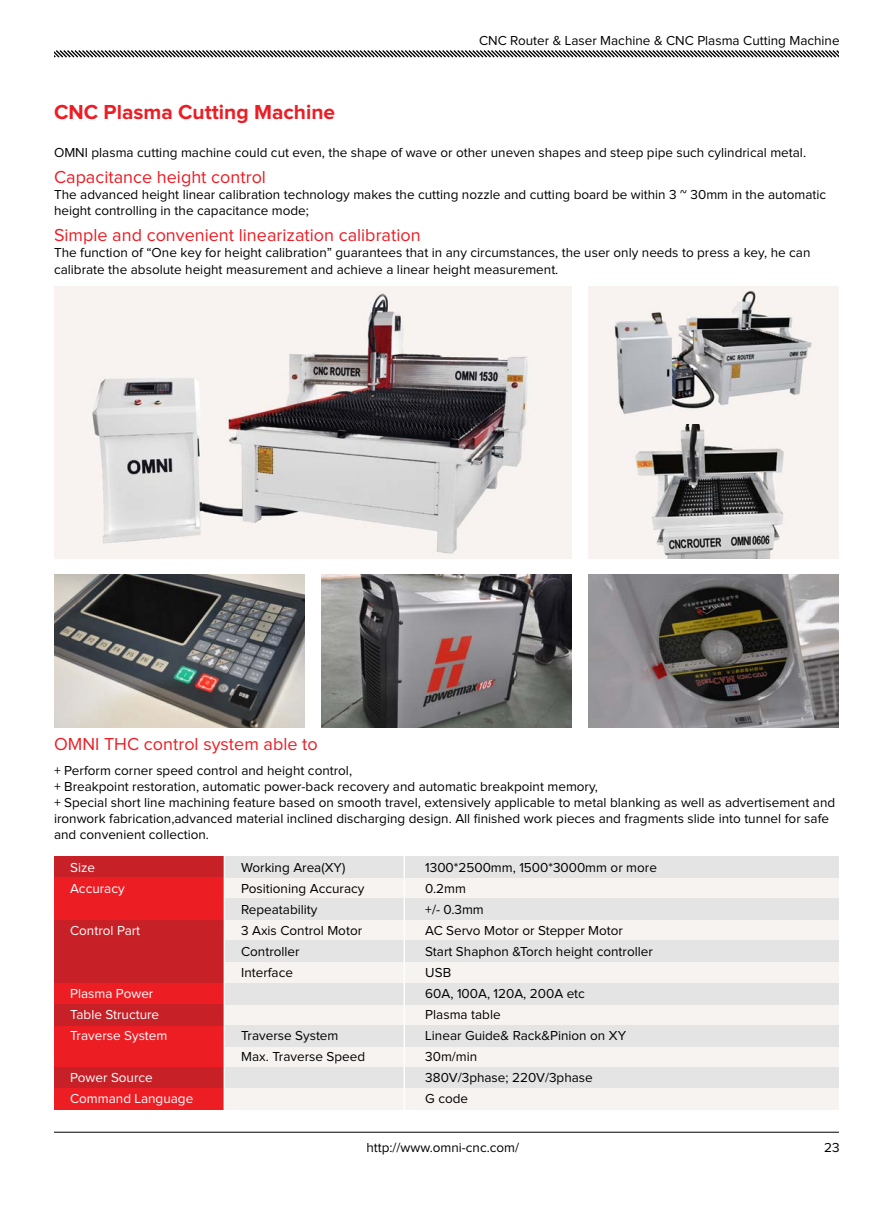
<style>
.page{position:relative;width:893px;height:1212px;background:#fff}
.page>*{position:absolute;margin:0;border:0;box-sizing:border-box;transform-origin:0 0}
.t1{font:700 21px "Proxima Nova";color:#ed1d24}
.t2{font:18px "Proxima Nova";color:#ed1d24}
.t3{font:13.5px/21px "Proxima Nova";color:#000}
.t4{font:13.5px/21px "Proxima Nova";color:#fff}
</style>
<div class="page">
<svg style="left:54px;top:50px;width:785px;height:8px"></svg>
<hr style="left:54px;top:1132px;width:785px;height:1px;background:#000">
<img style="left:588px;top:286px;width:251px;height:273px">
<div style="left:54px;top:857px;width:170px;height:21px;background:#c72127"></div>
<div style="left:224px;top:1004px;width:615px;height:21px;background:#f7f3f1"></div>
<div style="left:224px;top:920px;width:615px;height:21px;background:#f7f3f1"></div>
<div style="left:224px;top:1046px;width:615px;height:21px;background:#f7f3f1"></div>
<div style="left:224px;top:878px;width:615px;height:21px;background:#f7f3f1"></div>
<div style="left:224px;top:1067px;width:615px;height:21px;background:#e5e4e4"></div>
<div style="left:224px;top:962px;width:615px;height:21px;background:#f7f3f1"></div>
<div style="left:224px;top:857px;width:615px;height:21px;background:#e5e4e4"></div>
<div style="left:224px;top:1025px;width:615px;height:21px;background:#e5e4e4"></div>
<div style="left:54px;top:1025px;width:170px;height:42px;background:#ed1d24"></div>
<div style="left:54px;top:983px;width:170px;height:21px;background:#ed1d24"></div>
<div style="left:54px;top:1067px;width:170px;height:21px;background:#c72127"></div>
<div style="left:54px;top:1004px;width:170px;height:21px;background:#c72127"></div>
<div style="left:54px;top:920px;width:170px;height:63px;background:#c72127"></div>
<div style="left:54px;top:878px;width:170px;height:42px;background:#ed1d24"></div>
<div style="left:224px;top:941px;width:615px;height:21px;background:#e5e4e4"></div>
<div style="left:224px;top:1088px;width:615px;height:21px;background:#f7f3f1"></div>
<div style="left:224px;top:899px;width:615px;height:21px;background:#e5e4e4"></div>
<div style="left:224px;top:983px;width:615px;height:21px;background:#e5e4e4"></div>
<div style="left:54px;top:1088px;width:170px;height:21px;background:#ed1d24"></div>
<hr style="left:224px;top:835px;width:1px;height:284px;background:#fff">
<hr style="left:404px;top:833px;width:1px;height:283px;background:#fff">
<img style="left:54px;top:286px;width:518px;height:273px">
<img style="left:54px;top:575px;width:251px;height:153px">
<img style="left:321px;top:575px;width:251px;height:153px">
<img style="left:588px;top:575px;width:251px;height:153px">
<img style="left:624px;top:424px;width:178px;height:135px">
<p class="t3" style="left:479px;top:30px;width:362px">CNC Router &amp; Laser Machine &amp; CNC Plasma Cutting Machine</p>
<h1 class="t1" style="left:54px;top:103px;width:283px">CNC Plasma Cutting Machine</h1>
<p class="t3" style="left:54px;top:143px;width:754px">OMNI plasma cutting machine could cut even, the shape of wave or other uneven shapes and steep pipe such cylindrical metal.</p>
<h2 class="t2" style="left:54px;top:169px;width:214px">Capacitance height control</h2>
<p class="t3" style="left:54px;top:187px;width:774px;line-height:16.2px">The advanced height linear calibration technology makes the cutting nozzle and cutting board be within 3 ~ 30mm in the automatic height controlling in the capacitance mode;</p>
<h2 class="t2" style="left:54px;top:227px;width:368px">Simple and convenient linearization calibration</h2>
<p class="t3" style="left:54px;top:245px;width:758px;line-height:16.2px">The function of “One key for height calibration” guarantees that in any circumstances, the user only needs to press a key, he can calibrate the absolute height measurement and achieve a linear height measurement.</p>
<h2 class="t2" style="left:54px;top:736px;width:265px">OMNI THC control system able to</h2>
<p class="t3" style="left:54px;top:763px;width:783px;line-height:16.2px">+ Perform corner speed control and height control,<br>+ Breakpoint restoration, automatic power-back recovery and automatic breakpoint memory,<br>+ Special short line machining feature based on smooth travel, extensively applicable to metal blanking as well as advertisement and ironwork fabrication,advanced material inclined discharging design. All finished work pieces and fragments slide into tunnel for safe and convenient collection.</p>
<p class="t4" style="left:70px;top:857px;width:56px">Size<br>Accuracy</p>
<p class="t4" style="left:70px;top:920px;width:72px">Control Part</p>
<p class="t4" style="left:70px;top:983px;width:99px">Plasma Power<br>Table Structure<br>Traverse System</p>
<p class="t4" style="left:70px;top:1067px;width:125px">Power Source<br>Command Language</p>
<p class="t3" style="left:241px;top:857px;width:125px">Working Area(XY)<br>Positioning Accuracy<br>Repeatability<br>3 Axis Control Motor<br>Controller<br>Interface</p>
<p class="t3" style="left:241px;top:1025px;width:126px">Traverse System<br>Max. Traverse Speed</p>
<p class="t3" style="left:425px;top:857px;width:233px">1300*2500mm, 1500*3000mm or more<br>0.2mm<br>+/- 0.3mm<br>AC Servo Motor or Stepper Motor<br>Start Shaphon &amp;Torch height controller<br>USB<br>60A, 100A, 120A, 200A etc<br>Plasma table<br>Linear Guide&amp; Rack&amp;Pinion on XY<br>30m/min<br>380V/3phase; 220V/3phase<br>G code</p>
<p class="t3" style="left:366px;top:1138px;width:154px">http://www.omni-cnc.com/</p>
<p class="t3" style="left:824px;top:1138px;width:17px">23</p>
</div>
